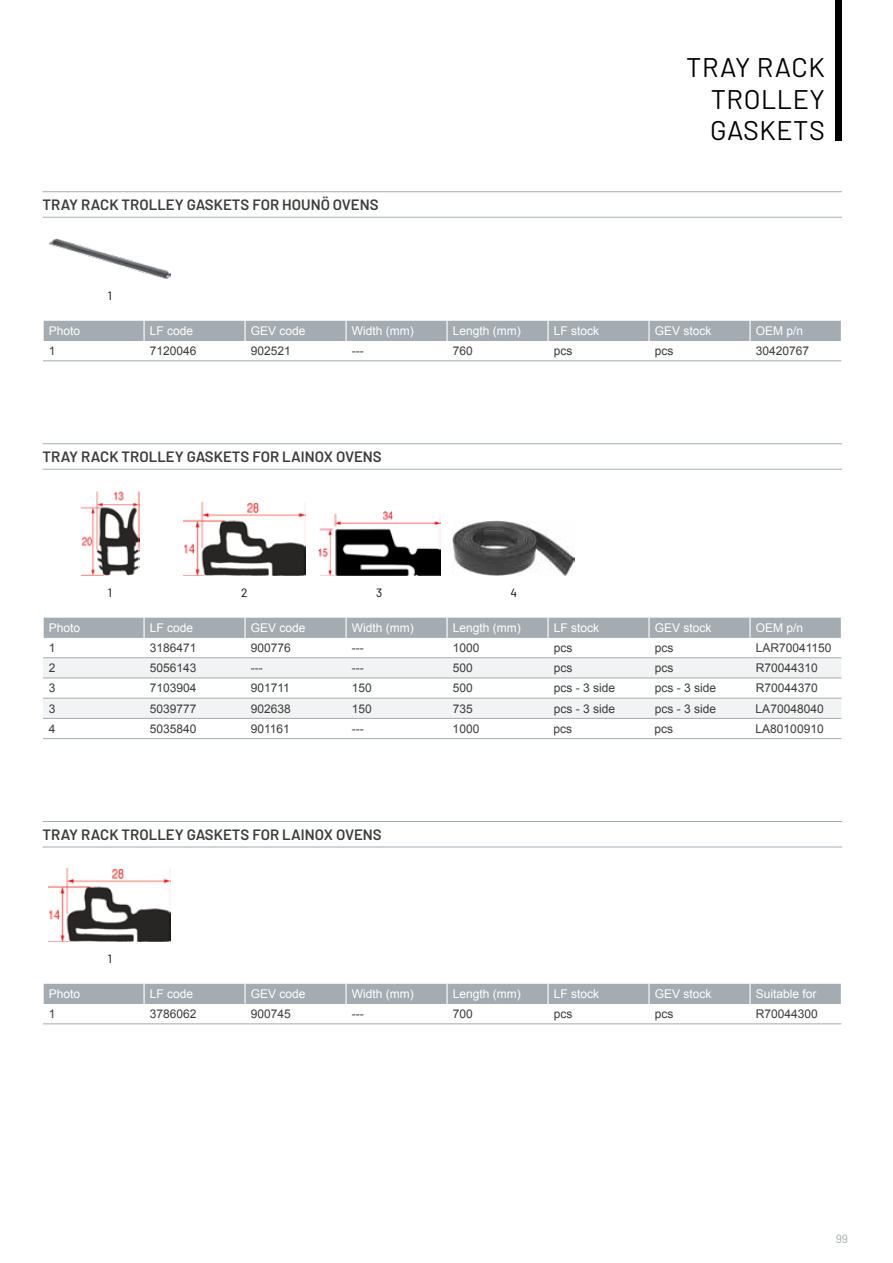
<style>
.page{position:relative;width:893px;height:1263px;background:#fff}
.page>*{position:absolute;margin:0;border:0;box-sizing:border-box;transform-origin:0 0}
.t1{font:27px/31.5px "Barlow";letter-spacing:.02em;color:#000;text-align:justify}
.t2{font:600 15px "Barlow";color:#3c3c3b}
.t3{font:12px "Arial";color:#3c3c3b}
.t4{font:12px "Arial";color:#fff}
.t5{font:12px "Barlow";color:#000}
.t6{font:12px "Barlow";color:#a4acb1}
</style>
<div class="page">
<div style="left:836px;top:0;width:6px;height:140px;background:#000"></div>
<hr style="left:43px;top:191px;width:799px;height:1px;background:#a4acb1">
<hr style="left:43px;top:217px;width:799px;height:1px;background:#a4acb1">
<img style="left:49px;top:239px;width:122px;height:40px">
<div style="left:43px;top:321px;width:798px;height:20px;background:#a4acb1"></div>
<hr style="left:43px;top:360px;width:101px;height:1px;background:#a4acb1">
<hr style="left:144px;top:360px;width:101px;height:1px;background:#a4acb1">
<hr style="left:245px;top:360px;width:101px;height:1px;background:#a4acb1">
<hr style="left:346px;top:360px;width:101px;height:1px;background:#a4acb1">
<hr style="left:447px;top:360px;width:101px;height:1px;background:#a4acb1">
<hr style="left:548px;top:360px;width:101px;height:1px;background:#a4acb1">
<hr style="left:649px;top:360px;width:101px;height:1px;background:#a4acb1">
<hr style="left:750px;top:360px;width:91px;height:1px;background:#a4acb1">
<hr style="left:43px;top:443px;width:799px;height:1px;background:#a4acb1">
<hr style="left:43px;top:469px;width:799px;height:1px;background:#a4acb1">
<img style="left:80px;top:491px;width:60px;height:85px">
<img style="left:184px;top:502px;width:121px;height:74px">
<img style="left:318px;top:512px;width:122px;height:64px">
<img style="left:453px;top:521px;width:122px;height:55px">
<svg style="left:43px;top:658px;width:798px;height:60px;fill:#f1f3f4"></svg>
<div style="left:43px;top:618px;width:798px;height:20px;background:#a4acb1"></div>
<hr style="left:43px;top:657px;width:101px;height:1px;background:#a4acb1">
<hr style="left:144px;top:657px;width:101px;height:1px;background:#a4acb1">
<hr style="left:245px;top:657px;width:101px;height:1px;background:#a4acb1">
<hr style="left:346px;top:657px;width:101px;height:1px;background:#a4acb1">
<hr style="left:447px;top:657px;width:101px;height:1px;background:#a4acb1">
<hr style="left:548px;top:657px;width:101px;height:1px;background:#a4acb1">
<hr style="left:649px;top:657px;width:101px;height:1px;background:#a4acb1">
<hr style="left:750px;top:657px;width:91px;height:1px;background:#a4acb1">
<hr style="left:43px;top:677px;width:101px;height:1px;background:#a4acb1">
<hr style="left:144px;top:677px;width:101px;height:1px;background:#a4acb1">
<hr style="left:245px;top:677px;width:101px;height:1px;background:#a4acb1">
<hr style="left:346px;top:677px;width:101px;height:1px;background:#a4acb1">
<hr style="left:447px;top:677px;width:101px;height:1px;background:#a4acb1">
<hr style="left:548px;top:677px;width:101px;height:1px;background:#a4acb1">
<hr style="left:649px;top:677px;width:101px;height:1px;background:#a4acb1">
<hr style="left:750px;top:677px;width:91px;height:1px;background:#a4acb1">
<hr style="left:43px;top:698px;width:101px;height:1px;background:#a4acb1">
<hr style="left:144px;top:698px;width:101px;height:1px;background:#a4acb1">
<hr style="left:245px;top:698px;width:101px;height:1px;background:#a4acb1">
<hr style="left:346px;top:698px;width:101px;height:1px;background:#a4acb1">
<hr style="left:447px;top:698px;width:101px;height:1px;background:#a4acb1">
<hr style="left:548px;top:698px;width:101px;height:1px;background:#a4acb1">
<hr style="left:649px;top:698px;width:101px;height:1px;background:#a4acb1">
<hr style="left:750px;top:698px;width:91px;height:1px;background:#a4acb1">
<hr style="left:43px;top:718px;width:101px;height:1px;background:#a4acb1">
<hr style="left:43px;top:738px;width:101px;height:1px;background:#a4acb1">
<hr style="left:144px;top:718px;width:101px;height:1px;background:#a4acb1">
<hr style="left:144px;top:738px;width:101px;height:1px;background:#a4acb1">
<hr style="left:245px;top:718px;width:101px;height:1px;background:#a4acb1">
<hr style="left:245px;top:738px;width:101px;height:1px;background:#a4acb1">
<hr style="left:346px;top:718px;width:101px;height:1px;background:#a4acb1">
<hr style="left:346px;top:738px;width:101px;height:1px;background:#a4acb1">
<hr style="left:447px;top:718px;width:101px;height:1px;background:#a4acb1">
<hr style="left:447px;top:738px;width:101px;height:1px;background:#a4acb1">
<hr style="left:548px;top:718px;width:101px;height:1px;background:#a4acb1">
<hr style="left:548px;top:738px;width:101px;height:1px;background:#a4acb1">
<hr style="left:649px;top:718px;width:101px;height:1px;background:#a4acb1">
<hr style="left:649px;top:738px;width:101px;height:1px;background:#a4acb1">
<hr style="left:750px;top:718px;width:91px;height:1px;background:#a4acb1">
<hr style="left:750px;top:738px;width:91px;height:1px;background:#a4acb1">
<hr style="left:43px;top:821px;width:799px;height:1px;background:#a4acb1">
<hr style="left:43px;top:847px;width:799px;height:1px;background:#a4acb1">
<img style="left:49px;top:868px;width:122px;height:74px">
<div style="left:43px;top:984px;width:798px;height:20px;background:#a4acb1"></div>
<hr style="left:43px;top:1023px;width:101px;height:1px;background:#a4acb1">
<hr style="left:144px;top:1023px;width:101px;height:1px;background:#a4acb1">
<hr style="left:245px;top:1023px;width:101px;height:1px;background:#a4acb1">
<hr style="left:346px;top:1023px;width:101px;height:1px;background:#a4acb1">
<hr style="left:447px;top:1023px;width:101px;height:1px;background:#a4acb1">
<hr style="left:548px;top:1023px;width:101px;height:1px;background:#a4acb1">
<hr style="left:649px;top:1023px;width:101px;height:1px;background:#a4acb1">
<hr style="left:750px;top:1023px;width:91px;height:1px;background:#a4acb1">
<p class="t2" style="left:43px;top:196px;width:338px">TRAY RACK TROLLEY GASKETS FOR HOUNÖ OVENS</p>
<p class="t5" style="left:108px;top:288px;width:6px">1</p>
<h1 class="t1" style="left:710px;top:51px;width:116px;text-indent:-24px">TRAY RACK TROLLEY GASKETS</h1>
<p class="t4" style="left:49px;top:323px;width:33px">Photo</p>
<p class="t4" style="left:150px;top:323px;width:45px">LF code</p>
<p class="t4" style="left:251px;top:323px;width:56px">GEV code</p>
<p class="t4" style="left:352px;top:323px;width:63px">Width (mm)</p>
<p class="t4" style="left:453px;top:323px;width:70px">Length (mm)</p>
<p class="t4" style="left:554px;top:323px;width:47px">LF stock</p>
<p class="t4" style="left:655px;top:323px;width:58px">GEV stock</p>
<p class="t4" style="left:756px;top:323px;width:49px">OEM p/n</p>
<p class="t3" style="left:49px;top:343px;width:8px">1</p>
<p class="t3" style="left:150px;top:343px;width:48px">7120046</p>
<p class="t3" style="left:251px;top:343px;width:42px">902521</p>
<p class="t3" style="left:352px;top:343px;width:13px">---</p>
<p class="t3" style="left:453px;top:343px;width:22px">760</p>
<p class="t3" style="left:554px;top:343px;width:20px">pcs</p>
<p class="t3" style="left:655px;top:343px;width:20px">pcs</p>
<p class="t3" style="left:756px;top:343px;width:55px">30420767</p>
<p class="t2" style="left:43px;top:448px;width:341px">TRAY RACK TROLLEY GASKETS FOR LAINOX OVENS</p>
<p class="t5" style="left:108px;top:585px;width:6px">1</p>
<p class="t5" style="left:241px;top:585px;width:8px">2</p>
<p class="t5" style="left:376px;top:585px;width:8px">3</p>
<p class="t5" style="left:510px;top:585px;width:8px">4</p>
<p class="t4" style="left:49px;top:620px;width:33px">Photo</p>
<p class="t4" style="left:150px;top:620px;width:45px">LF code</p>
<p class="t4" style="left:251px;top:620px;width:56px">GEV code</p>
<p class="t4" style="left:352px;top:620px;width:63px">Width (mm)</p>
<p class="t4" style="left:453px;top:620px;width:70px">Length (mm)</p>
<p class="t4" style="left:554px;top:620px;width:47px">LF stock</p>
<p class="t4" style="left:655px;top:620px;width:58px">GEV stock</p>
<p class="t4" style="left:756px;top:620px;width:49px">OEM p/n</p>
<p class="t3" style="left:49px;top:640px;width:8px">1</p>
<p class="t3" style="left:150px;top:640px;width:48px">3186471</p>
<p class="t3" style="left:251px;top:640px;width:42px">900776</p>
<p class="t3" style="left:352px;top:640px;width:13px">---</p>
<p class="t3" style="left:453px;top:640px;width:28px">1000</p>
<p class="t3" style="left:554px;top:640px;width:20px">pcs</p>
<p class="t3" style="left:655px;top:640px;width:20px">pcs</p>
<p class="t3" style="left:756px;top:640px;width:77px">LAR70041150</p>
<p class="t3" style="left:49px;top:660px;width:8px">2</p>
<p class="t3" style="left:150px;top:660px;width:48px">5056143</p>
<p class="t3" style="left:251px;top:660px;width:13px">---</p>
<p class="t3" style="left:352px;top:660px;width:13px">---</p>
<p class="t3" style="left:453px;top:660px;width:22px">500</p>
<p class="t3" style="left:554px;top:660px;width:20px">pcs</p>
<p class="t3" style="left:655px;top:660px;width:20px">pcs</p>
<p class="t3" style="left:756px;top:660px;width:64px">R70044310</p>
<p class="t3" style="left:49px;top:680px;width:8px">3</p>
<p class="t3" style="left:150px;top:680px;width:48px">7103904</p>
<p class="t3" style="left:251px;top:680px;width:41px">901711</p>
<p class="t3" style="left:352px;top:680px;width:22px">150</p>
<p class="t3" style="left:453px;top:680px;width:22px">500</p>
<p class="t3" style="left:554px;top:680px;width:63px">pcs - 3 side</p>
<p class="t3" style="left:655px;top:680px;width:63px">pcs - 3 side</p>
<p class="t3" style="left:756px;top:680px;width:64px">R70044370</p>
<p class="t3" style="left:49px;top:700px;width:8px">3</p>
<p class="t3" style="left:150px;top:700px;width:48px">5039777</p>
<p class="t3" style="left:251px;top:700px;width:42px">902638</p>
<p class="t3" style="left:352px;top:700px;width:22px">150</p>
<p class="t3" style="left:453px;top:700px;width:22px">735</p>
<p class="t3" style="left:554px;top:700px;width:63px">pcs - 3 side</p>
<p class="t3" style="left:655px;top:700px;width:63px">pcs - 3 side</p>
<p class="t3" style="left:756px;top:700px;width:70px">LA70048040</p>
<p class="t3" style="left:49px;top:721px;width:8px">4</p>
<p class="t3" style="left:150px;top:721px;width:48px">5035840</p>
<p class="t3" style="left:251px;top:721px;width:41px">901161</p>
<p class="t3" style="left:352px;top:721px;width:13px">---</p>
<p class="t3" style="left:453px;top:721px;width:28px">1000</p>
<p class="t3" style="left:554px;top:721px;width:20px">pcs</p>
<p class="t3" style="left:655px;top:721px;width:20px">pcs</p>
<p class="t3" style="left:756px;top:721px;width:70px">LA80100910</p>
<p class="t2" style="left:43px;top:825px;width:341px">TRAY RACK TROLLEY GASKETS FOR LAINOX OVENS</p>
<p class="t5" style="left:108px;top:951px;width:6px">1</p>
<p class="t4" style="left:49px;top:986px;width:33px">Photo</p>
<p class="t4" style="left:150px;top:986px;width:45px">LF code</p>
<p class="t4" style="left:251px;top:986px;width:56px">GEV code</p>
<p class="t4" style="left:352px;top:986px;width:63px">Width (mm)</p>
<p class="t4" style="left:453px;top:986px;width:70px">Length (mm)</p>
<p class="t4" style="left:554px;top:986px;width:47px">LF stock</p>
<p class="t4" style="left:655px;top:986px;width:58px">GEV stock</p>
<p class="t4" style="left:756px;top:986px;width:62px">Suitable for</p>
<p class="t3" style="left:49px;top:1006px;width:8px">1</p>
<p class="t3" style="left:150px;top:1006px;width:48px">3786062</p>
<p class="t3" style="left:251px;top:1006px;width:42px">900745</p>
<p class="t3" style="left:352px;top:1006px;width:13px">---</p>
<p class="t3" style="left:453px;top:1006px;width:22px">700</p>
<p class="t3" style="left:554px;top:1006px;width:20px">pcs</p>
<p class="t3" style="left:655px;top:1006px;width:20px">pcs</p>
<p class="t3" style="left:756px;top:1006px;width:64px">R70044300</p>
<p class="t6" style="left:836px;top:1232px;width:14px">99</p>
</div>
